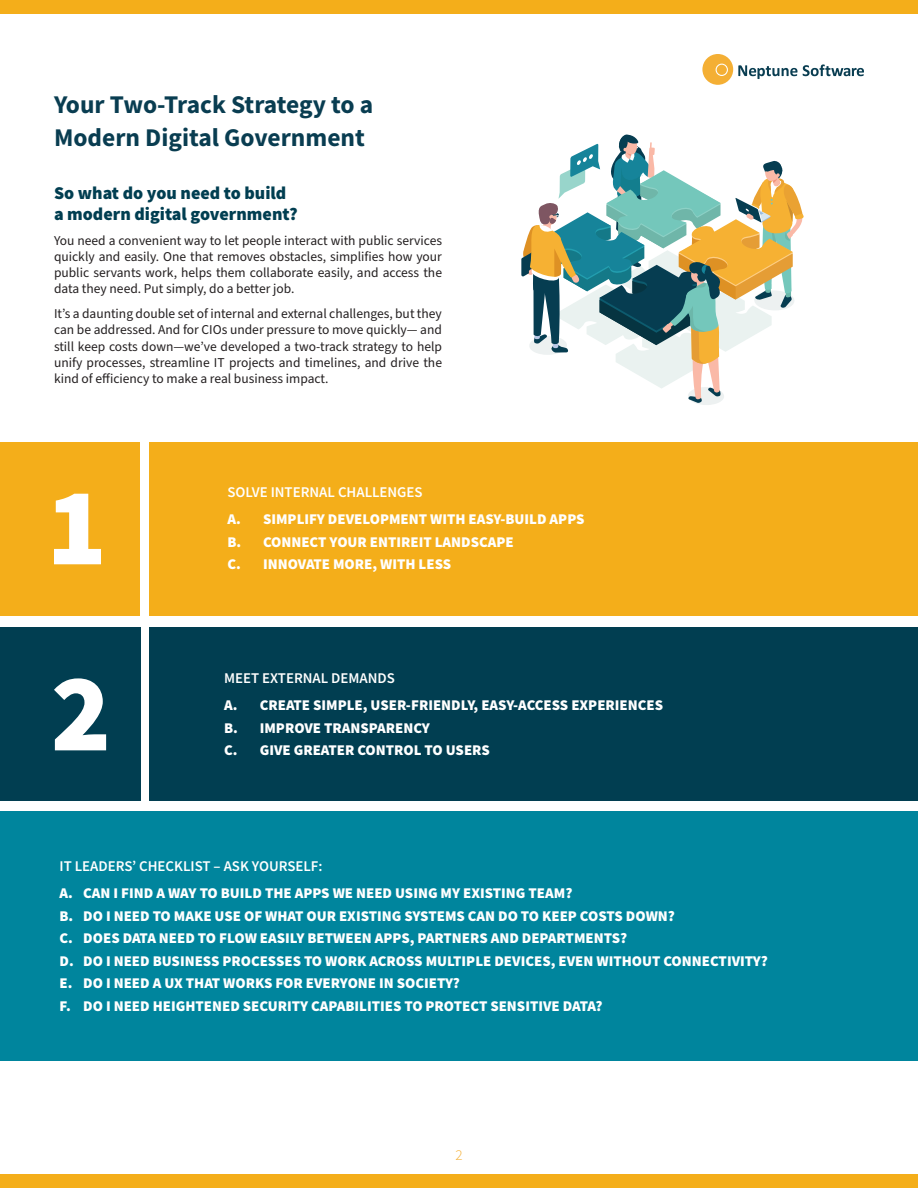
<style>
.page{position:relative;width:918px;height:1188px;background:#fff}
.page>*{position:absolute;margin:0;border:0;box-sizing:border-box;transform-origin:0 0}
.t1{font:700 25.5px/33px "Source Sans Pro";color:#093d51}
.t2{font:900 18px/21.6px "Source Sans Pro";color:#013e51}
.t3{font:300 15px "Source Sans Pro";color:#f4af34}
.t4{font:900 14.85px/22.5px "Source Sans Pro";color:#fff}
.t5{font:600 14.85px "Source Sans Pro";color:#fff}
.t6{font:13.5px/16.2px "Source Sans Pro";color:#231f20;text-align:justify}
</style>
<div class="page">
<div style="left:0;top:1175px;width:918px;height:13px;background:#f4ae1a"></div>
<div style="left:0;top:0;width:918px;height:13px;background:#f4ae1a"></div>
<div style="left:150px;top:442px;width:768px;height:174px;background:#f4ae1a"></div>
<div style="left:0;top:442px;width:140px;height:174px;background:#f4ae1a"></div>
<div style="left:0;top:627px;width:140px;height:174px;background:#013e51"></div>
<div style="left:150px;top:627px;width:768px;height:174px;background:#013e51"></div>
<svg style="left:54px;top:494px;width:47px;height:70px"></svg>
<svg style="left:54px;top:678px;width:52px;height:72px"></svg>
<svg style="left:702px;top:54px;width:162px;height:31px"></svg>
<div style="left:717px;top:65px;width:10px;height:10px;background:#f4af34;border-radius:50%"></div>
<div style="left:0;top:812px;width:918px;height:249px;background:#00859d"></div>
<svg style="left:521px;top:134px;width:283px;height:271px"></svg>
<h1 class="t1" style="left:54px;top:87px;width:321px">Your Two-Track Strategy to a<br>Modern Digital Government</h1>
<p class="t2" style="left:54px;top:182px;width:245px">So what do you need to build a modern digital government?</p>
<p class="t6" style="left:54px;top:233px;width:390px">You need a convenient way to let people interact with public services quickly and easily. One that removes obstacles, simplifies how your public servants work, helps them collaborate easily, and access the data they need. Put simply, do a better job.</p>
<p class="t6" style="left:54px;top:306px;width:390px">It’s a daunting double set of internal and external challenges, but they can be addressed. And for CIOs under pressure to move quickly— and still keep costs down—we’ve developed a two-track strategy to help unify processes, streamline IT projects and timelines, and drive the kind of efficiency to make a real business impact.</p>
<p class="t5" style="left:227px;top:482px;width:197px">SOLVE INTERNAL CHALLENGES</p>
<p class="t4" style="left:227px;top:508px;width:359px">a. SIMPLIFY DEVELOPMENT WITH EASY-BUILD APPS b. CONNECT YOUR ENTIREIT LANDSCAPE<br>c. INNOVATE MORE, WITH LESS</p>
<p class="t5" style="left:224px;top:668px;width:172px">MEET EXTERNAL DEMANDS</p>
<p class="t4" style="left:224px;top:694px;width:441px">a. CREATE SIMPLE, USER-FRIENDLY, EASY-ACCESS EXPERIENCES b. IMPROVE TRANSPARENCY<br>c. GIVE GREATER CONTROL TO USERS</p>
<p class="t5" style="left:60px;top:857px;width:265px">IT LEADERS’ CHECKLIST – ASK YOURSELF:</p>
<p class="t4" style="left:60px;top:882px;width:710px">a. CAN I FIND A WAY TO BUILD THE APPS WE NEED USING MY EXISTING TEAM?<br>b. DO I NEED TO MAKE USE OF WHAT OUR EXISTING SYSTEMS CAN DO TO KEEP COSTS DOWN?<br>c. DOES DATA NEED TO FLOW EASILY BETWEEN APPS, PARTNERS AND DEPARTMENTS?<br>d. DO I NEED BUSINESS PROCESSES TO WORK ACROSS MULTIPLE DEVICES, EVEN WITHOUT CONNECTIVITY? e. DO I NEED A UX THAT WORKS FOR EVERYONE IN SOCIETY?<br>f. DO I NEED HEIGHTENED SECURITY CAPABILITIES TO PROTECT SENSITIVE DATA?</p>
<p class="t3" style="left:455px;top:1146px;width:9px">2</p>
</div>
